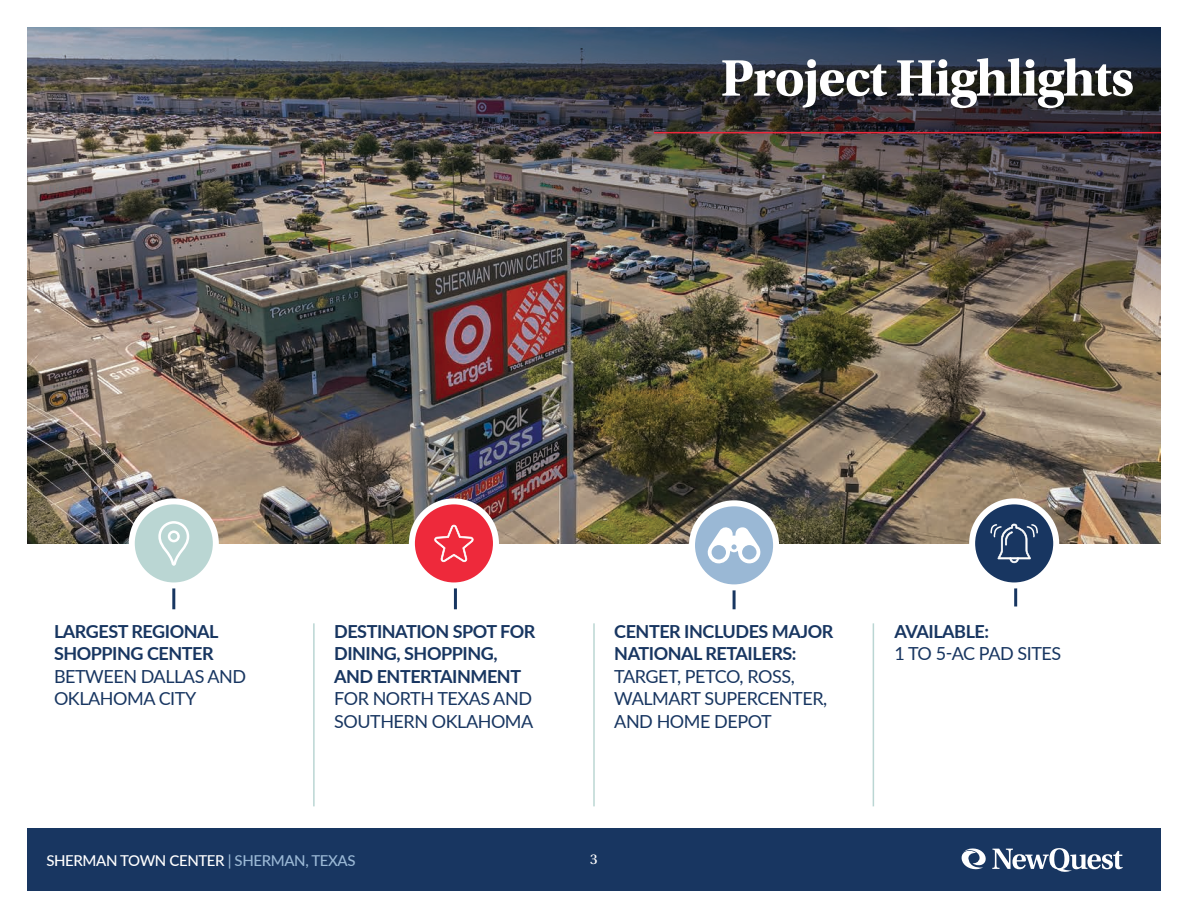
<style>
.page{position:relative;width:1188px;height:918px;background:#fff}
.page>*{position:absolute;margin:0;border:0;box-sizing:border-box;transform-origin:0 0}
.t1{font:700 54px "Utopia Std";letter-spacing:-.025em;color:#fff}
.t2{font:700 18px/22.5px "Lato";letter-spacing:-.025em;color:#183661}
.t3{font:18px/22.5px "Lato";letter-spacing:-.025em;color:#183661}
.t4{font:500 15px "Lato";letter-spacing:-.025em;color:#fff}
.t5{font:15px "Utopia Std";color:#fff}
.s1{font-weight:400}
.s2{font-weight:700}
.s3{color:#9ab8d5}
</style>
<div class="page">
<img style="left:27px;top:338px;width:1134px;height:206px">
<img style="left:27px;top:27px;width:1134px;height:311px">
<hr style="left:454px;top:547px;width:3px;height:62px;background:#183661">
<div style="left:412px;top:501px;width:84px;height:84px;background:#ee293b;border-radius:50%"></div>
<div style="left:409px;top:498px;width:90px;height:90px;border:6px solid #fff;border-radius:50%"></div>
<svg style="left:434px;top:525px;width:40px;height:37px"></svg>
<hr style="left:172px;top:547px;width:3px;height:62px;background:#183661">
<div style="left:132px;top:501px;width:84px;height:84px;background:#bad6d3;border-radius:50%"></div>
<div style="left:129px;top:498px;width:90px;height:90px;border:6px solid #fff;border-radius:50%"></div>
<svg style="left:158px;top:521px;width:31px;height:45px"></svg>
<hr style="left:1014px;top:544px;width:3px;height:62px;background:#183661">
<svg style="left:972px;top:501px;width:84px;height:84px;background:#365075"></svg>
<div style="left:969px;top:498px;width:90px;height:90px;border:6px solid #fff;border-radius:50%"></div>
<svg style="left:990px;top:523px;width:49px;height:40px;background:#415a7d"></svg>
<hr style="left:733px;top:547px;width:3px;height:62px;background:#183661">
<hr style="left:313px;top:623px;width:2px;height:183px;background:#bad6d3">
<hr style="left:593px;top:623px;width:2px;height:183px;background:#bad6d3">
<hr style="left:873px;top:623px;width:1px;height:183px;background:#bad6d3">
<svg style="left:692px;top:503px;width:84px;height:84px;background:#a8c1da"></svg>
<div style="left:689px;top:500px;width:90px;height:90px;border:6px solid #fff;border-radius:50%"></div>
<svg style="left:708px;top:526px;width:54px;height:39px"></svg>
<div style="left:27px;top:829px;width:1134px;height:62px;background:#183661"></div>
<svg style="left:992px;top:848px;width:131px;height:24px"></svg>
<svg style="left:962px;top:848px;width:24px;height:22px"></svg>
<hr style="left:654px;top:132px;width:507px;height:1px;background:#ee293b">
<h1 class="t1" style="left:721px;top:47px;width:415px">Project Highlights</h1>
<p class="t2" style="left:54px;top:619px;width:194px">LARGEST REGIONAL<br>SHOPPING CENTER<br><span class="s1">BETWEEN DALLAS AND<br>OKLAHOMA CITY</span></p>
<p class="t2" style="left:334px;top:619px;width:203px">DESTINATION SPOT FOR<br>DINING, SHOPPING,<br>AND ENTERTAINMENT<br><span class="s1">FOR NORTH TEXAS AND<br>SOUTHERN OKLAHOMA</span></p>
<p class="t3" style="left:614px;top:619px;width:221px"><span class="s2">CENTER INCLUDES MAJOR<br>NATIONAL RETAILERS:<br></span>TARGET, PETCO, ROSS,<br>WALMART SUPERCENTER,<br>AND HOME DEPOT</p>
<p class="t2" style="left:894px;top:619px;width:96px">AVAILABLE:</p>
<p class="t3" style="left:894px;top:642px;width:168px">1 TO 5-AC PAD SITES</p>
<p class="t4" style="left:46px;top:850px;width:311px">SHERMAN TOWN CENTER <span class="s3">| SHERMAN, TEXAS</span></p>
<p class="t5" style="left:590px;top:851px;width:9px">3</p>
</div>
